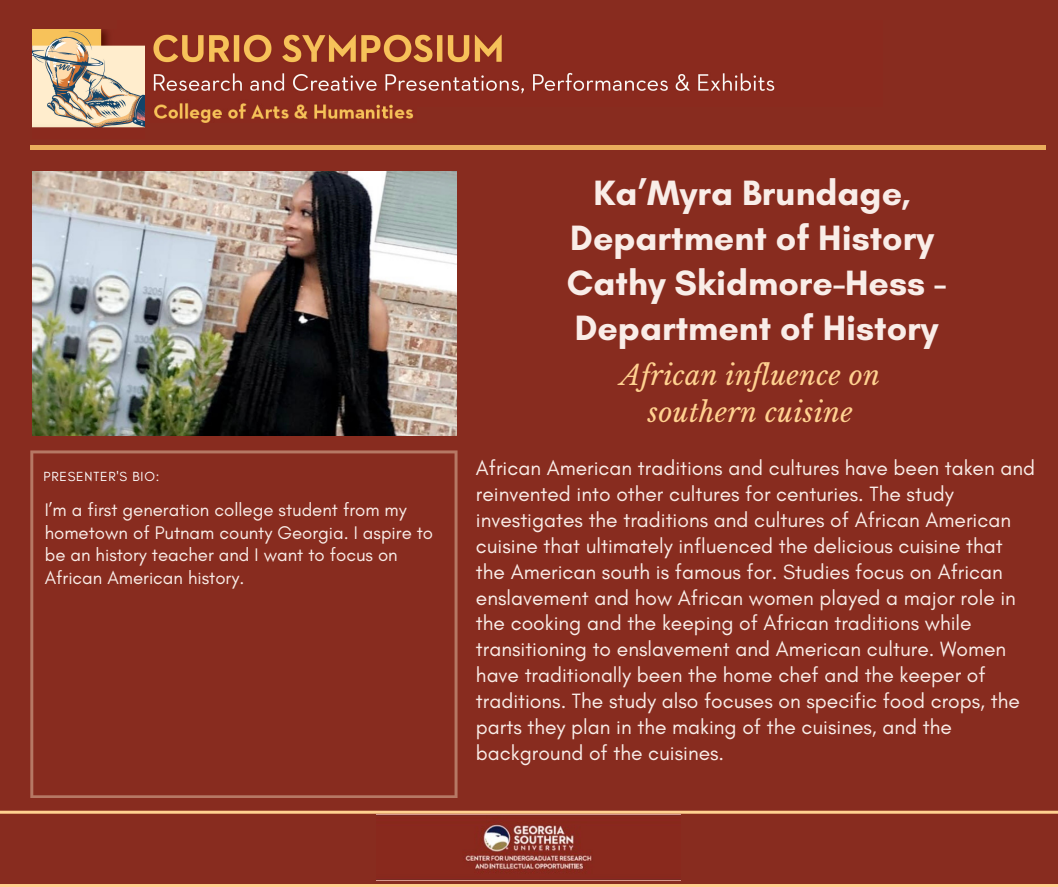
<style>
.page{position:relative;width:1058px;height:887px;background:#fff}
.page>*{position:absolute;margin:0;border:0;box-sizing:border-box;transform-origin:0 0}
.t1{font:700 35.85px/45px "Glacial Indifference";color:#f9ede8;text-align:center}
.t2{font:italic 27px/37px "Libre Baskerville";letter-spacing:.01em;color:#ffd190;text-align:center}
.t3{font:21px/25.8px "Glacial Indifference";color:#f9ede8}
.t4{font:18.6px/22.5px "Glacial Indifference";color:#f9ede8}
.t5{font:13.5px "Glacial Indifference";letter-spacing:.06em;color:#fff}
</style>
<div class="page">
<div style="left:0;top:0;width:1058px;height:886px;background:#882c1f"></div>
<hr style="left:30px;top:145px;width:1015px;height:4px;background:#eaad5c">
<img style="left:32px;top:171px;width:424px;height:265px">
<svg style="left:30px;top:450px;width:427px;height:348px"></svg>
<svg style="left:0;top:810px;width:1058px;height:76px"></svg>
<img style="left:377px;top:814px;width:304px;height:66px">
<img style="left:144px;top:34px;width:631px;height:72px">
<img style="left:150px;top:96px;width:266px;height:26px">
<img style="left:33px;top:30px;width:111px;height:98px">
<p class="t5" style="left:43px;top:468px;width:117px">PRESENTER'S BIO:</p>
<p class="t4" style="left:45px;top:498px;width:390px">I’m a first generation college student from my hometown of Putnam county Georgia. I aspire to be an history teacher and I want to focus on African American history.</p>
<h1 class="t1" style="left:567px;top:170px;width:381px">Ka’Myra Brundage,<br>Department of History<br>Cathy Skidmore-Hess -<br>Department of History</h1>
<p class="t2" style="left:620px;top:357px;width:261px">African influence on southern cuisine</p>
<p class="t3" style="left:476px;top:455px;width:560px">African American traditions and cultures have been taken and reinvented into other cultures for centuries. The study investigates the traditions and cultures of African American cuisine that ultimately influenced the delicious cuisine that the American south is famous for. Studies focus on African enslavement and how African women played a major role in the cooking and the keeping of African traditions while transitioning to enslavement and American culture. Women have traditionally been the home chef and the keeper of traditions. The study also focuses on specific food crops, the parts they plan in the making of the cuisines, and the background of the cuisines.</p>
</div>
